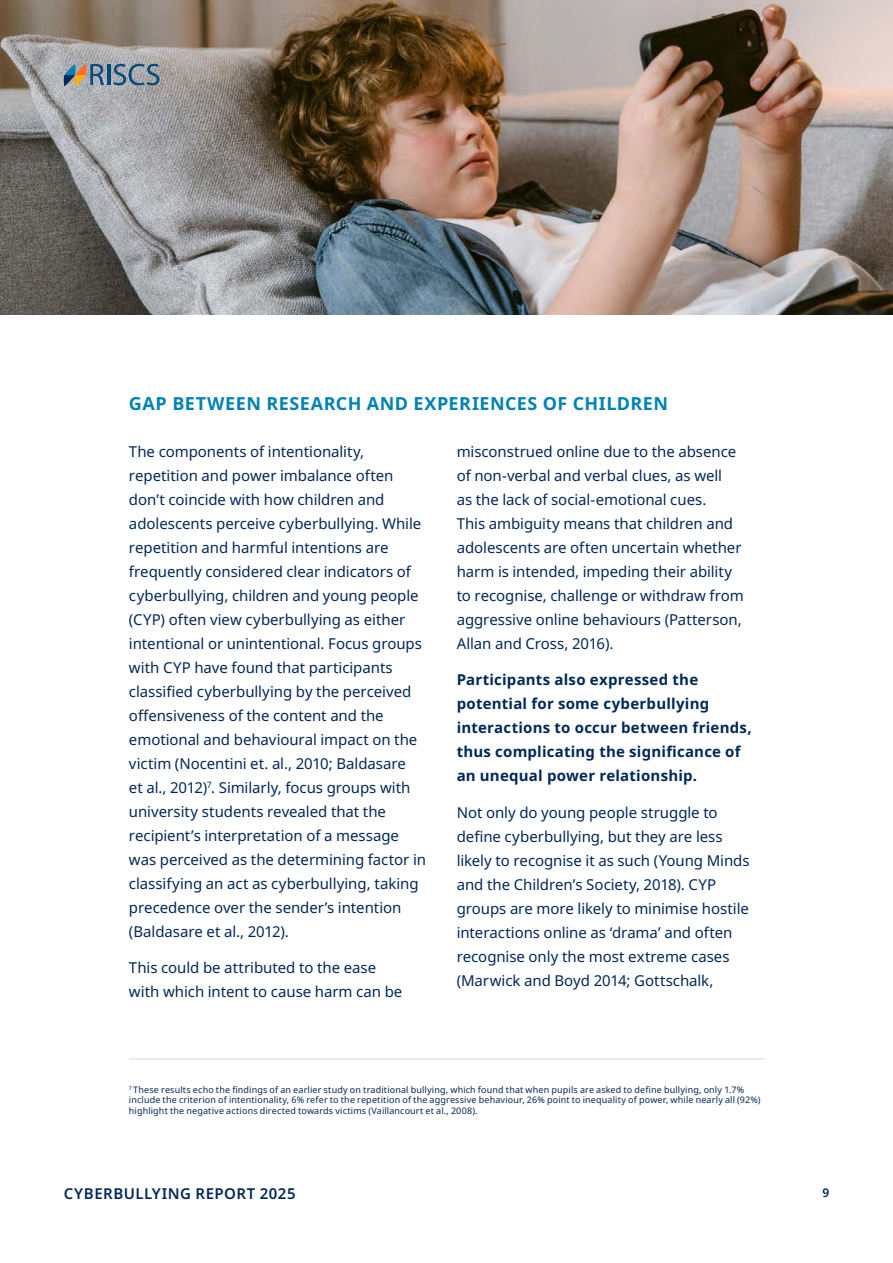
<style>
.page{position:relative;width:893px;height:1263px;background:#fff}
.page>*{position:absolute;margin:0;border:0;box-sizing:border-box;transform-origin:0 0}
.t1{font:700 18px "Noto Sans";letter-spacing:.025em;color:#0082b5}
.t2{font:15px/24px "Noto Sans";letter-spacing:-.005em;color:#022859}
.t3{font:700 15px/24px "Noto Sans";letter-spacing:.015em;color:#022859}
.t4{font:600 15px "Noto Sans";letter-spacing:.03em;color:#022859}
.t5{font:600 12px "Noto Sans";color:#022859}
.t6{font:9px/10.8px "Noto Sans";letter-spacing:.015em;color:#022859}
</style>
<div class="page">
<img style="left:0;top:0;width:893px;height:315px">
<svg style="left:63px;top:64px;width:41px;height:22px"></svg>
<hr style="left:107px;top:64px;width:3px;height:21px;background:#004b80">
<svg style="left:113px;top:64px;width:46px;height:21px"></svg>
<hr style="left:129px;top:1058px;width:635px;height:1px;background:#cdd4de">
<p class="t1" style="left:129px;top:391px;width:541px">GAP BETWEEN RESEARCH AND EXPERIENCES OF CHILDREN</p>
<p class="t2" style="left:129px;top:439px;width:299px">The components of intentionality, repetition and power imbalance often don’t coincide with how children and adolescents perceive cyberbullying. While repetition and harmful intentions are frequently considered clear indicators of cyberbullying, children and young people (CYP) often view cyberbullying as either intentional or unintentional. Focus groups with CYP have found that participants classified cyberbullying by the perceived offensiveness of the content and the emotional and behavioural impact on the victim (Nocentini et. al., 2010; Baldasare<br>et al., 2012)<sup>7</sup>. Similarly, focus groups with university students revealed that the recipient’s interpretation of a message was perceived as the determining factor in classifying an act as cyberbullying, taking precedence over the sender’s intention (Baldasare et al., 2012).</p>
<p class="t2" style="left:129px;top:956px;width:275px">This could be attributed to the ease with which intent to cause harm can be</p>
<p class="t2" style="left:457px;top:439px;width:289px">misconstrued online due to the absence of non-verbal and verbal clues, as well<br>as the lack of social-emotional cues.<br>This ambiguity means that children and adolescents are often uncertain whether harm is intended, impeding their ability to recognise, challenge or withdraw from aggressive online behaviours (Patterson, Allan and Cross, 2016).</p>
<p class="t3" style="left:457px;top:668px;width:297px">Participants also expressed the potential for some cyberbullying interactions to occur between friends, thus complicating the significance of an unequal power relationship.</p>
<p class="t2" style="left:457px;top:801px;width:294px">Not only do young people struggle to define cyberbullying, but they are less likely to recognise it as such (Young Minds and the Children’s Society, 2018). CYP groups are more likely to minimise hostile interactions online as ‘drama’ and often recognise only the most extreme cases (Marwick and Boyd 2014; Gottschalk,</p>
<p class="t6" style="left:129px;top:1084px;width:633px"><sup>7</sup> These results echo the findings of an earlier study on traditional bullying, which found that when pupils are asked to define bullying, only 1.7% include the criterion of intentionality, 6% refer to the repetition of the aggressive behaviour, 26% point to inequality of power, while nearly all (92%) highlight the negative actions directed towards victims (Vaillancourt et al., 2008).</p>
<p class="t4" style="left:64px;top:1183px;width:233px">CYBERBULLYING REPORT 2025</p>
<p class="t5" style="left:822px;top:1184px;width:8px">9</p>
</div>
